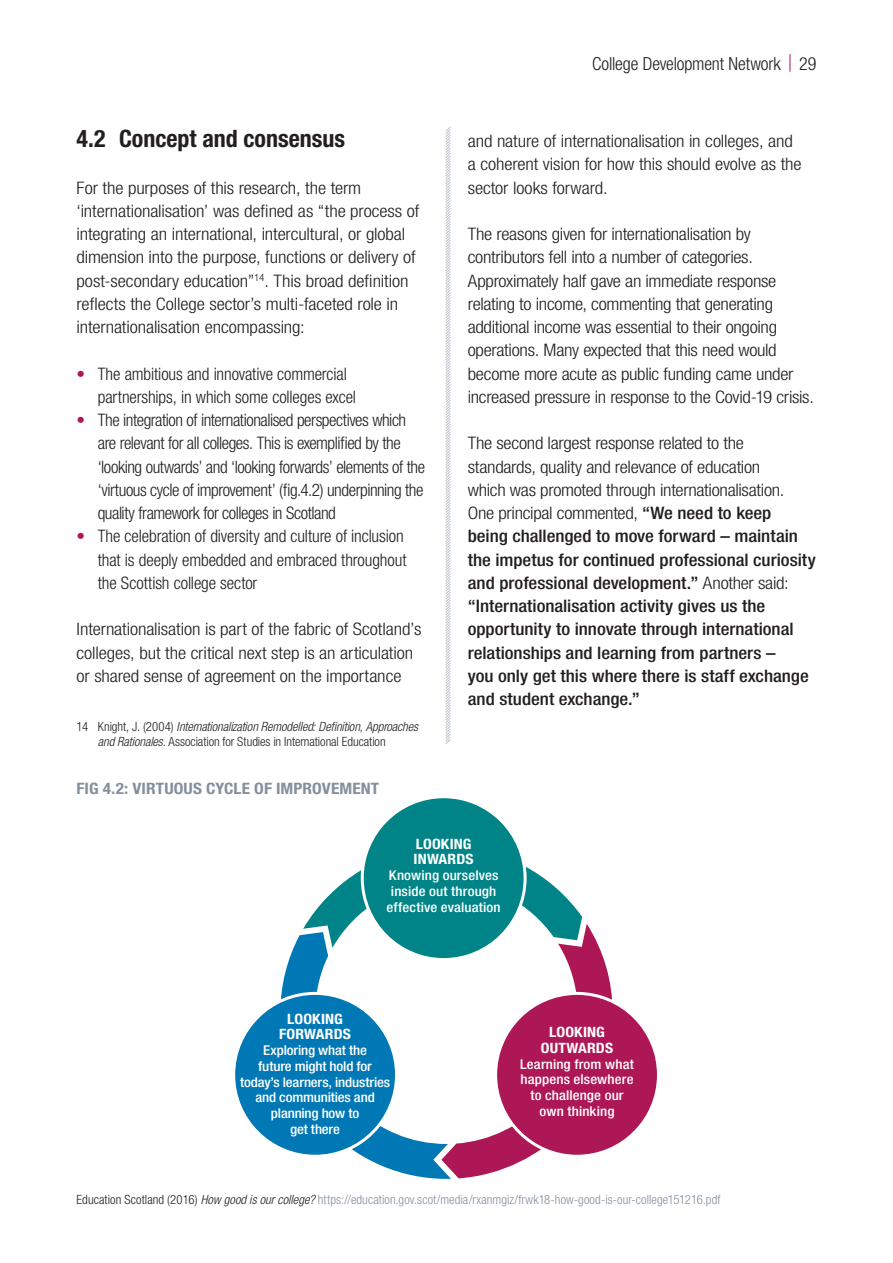
<style>
.page{position:relative;width:893px;height:1263px;background:#fff}
.page>*{position:absolute;margin:0;border:0;box-sizing:border-box;transform-origin:0 0}
.Subheading{font:700 condensed 24px "Helvetica Neue LT Std";color:#231f20}
.t1{font:300 condensed 18px "Helvetica Neue LT Std";letter-spacing:-.01em;color:#231f20}
.Body{font:300 condensed 17.25px/23.2px "Helvetica Neue LT Std";letter-spacing:-.01em;color:#231f20;scale:1.1 1}
.Body-2{font:500 condensed 17.25px/23.2px "Helvetica Neue LT Std";color:#231f20;scale:1.1 1}
.Bullets{font:300 condensed 17.25px/23.2px "Helvetica Neue LT Std";letter-spacing:-.02em;color:#231f20}
.Table_Heading{font:700 condensed 15.75px "Helvetica Neue LT Std";letter-spacing:.005em;color:#84909c;scale:1.1 1}
.Body-3{font:700 condensed 14.25px/15.8px "Helvetica Neue LT Std";letter-spacing:.01em;color:#fff;text-align:center;scale:1.1 1}
.Body-4{font:500 condensed 13.5px/15.8px "Helvetica Neue LT Std";letter-spacing:.005em;color:#fff;text-align:center;scale:1.1 1}
.Footnote{font:italic 300 condensed 12.75px/15.3px "Helvetica Neue LT Std";letter-spacing:-.005em;color:#231f20}
.Footnote-2{font:300 condensed 12.75px "Helvetica Neue LT Std";letter-spacing:.005em;color:#84909c}
.s1{color:#ae1755}
.s2{font-style:normal}
.s3{font-weight:300}
.s4{color:#231f20}
.s5{font-style:italic;color:#231f20}
</style>
<div class="page">
<svg style="left:789px;top:54px;width:1px;height:17px"></svg>
<svg style="left:445px;top:127px;width:6px;height:617px"></svg>
<svg style="left:281px;top:867px;width:331px;height:312px"></svg>
<div style="left:362px;top:797px;width:163px;height:162px;background:#008487;border-radius:50%"></div>
<div style="left:361px;top:795px;width:166px;height:166px;border:3px solid #fff;border-radius:50%"></div>
<div style="left:234px;top:993px;width:162px;height:163px;background:#0078b6;border-radius:50%"></div>
<div style="left:232px;top:992px;width:166px;height:166px;border:3px solid #fff;border-radius:50%"></div>
<div style="left:496px;top:993px;width:162px;height:163px;background:#ae1755;border-radius:50%"></div>
<div style="left:494px;top:992px;width:166px;height:166px;border:3px solid #fff;border-radius:50%"></div>
<p class="Subheading" style="left:77px;top:124px;width:270px">4.2 Concept and consensus</p>
<p class="Body" style="left:77px;top:176px;width:313px">For the purposes of this research, the term ‘internationalisation’ was defined as “the process of integrating an international, intercultural, or global dimension into the purpose, functions or delivery of post-secondary education”<sup>14</sup>. This broad definition reflects the College sector’s multi-faceted role in internationalisation encompassing:</p>
<p class="Bullets" style="left:98px;top:362px;width:260px;text-indent:-21px"><span class="s1">•</span> The ambitious and innovative commercial partnerships, in which some colleges excel</p>
<p class="Bullets" style="left:98px;top:408px;width:329px;text-indent:-21px"><span class="s1">•</span> The integration of internationalised perspectives which are relevant for all colleges. This is exemplified by the ‘looking outwards’ and ‘looking forwards’ elements of the ‘virtuous cycle of improvement’ (fig.4.2) underpinning the quality framework for colleges in Scotland</p>
<p class="Bullets" style="left:98px;top:524px;width:310px;text-indent:-21px"><span class="s1">•</span> The celebration of diversity and culture of inclusion that is deeply embedded and embraced throughout the Scottish college sector</p>
<p class="Body" style="left:77px;top:617px;width:315px">Internationalisation is part of the fabric of Scotland’s colleges, but the critical next step is an articulation or shared sense of agreement on the importance</p>
<p class="Footnote" style="left:98px;top:719px;width:322px;text-indent:-21px"><span class="s2">14 Knight, J. (2004)</span> Internationalization Remodelled: Definition, Approaches and Rationales. <span class="s2">Association for Studies in International Education</span></p>
<p class="Table_Heading" style="left:77px;top:778px;width:277px">FIG 4.2: VIRTUOUS CYCLE OF IMPROVEMENT</p>
<p class="t1" style="left:592px;top:53px;width:226px">College Development Network 29</p>
<p class="Body" style="left:468px;top:129px;width:305px">and nature of internationalisation in colleges, and a coherent vision for how this should evolve as the sector looks forward.</p>
<p class="Body" style="left:468px;top:222px;width:316px">The reasons given for internationalisation by contributors fell into a number of categories.<br>Approximately half gave an immediate response relating to income, commenting that generating additional income was essential to their ongoing operations. Many expected that this need would become more acute as public funding came under increased pressure in response to the Covid-19 crisis.</p>
<p class="Body-2" style="left:468px;top:431px;width:318px"><span class="s3">The second largest response related to the standards, quality and relevance of education<br>which was promoted through internationalisation.<br>One principal commented,</span> “We need to keep<br>being challenged to move forward – maintain the impetus for continued professional curiosity and professional development.” <span class="s3">Another said: </span>“Internationalisation activity gives us the opportunity to innovate through international relationships and learning from partners –<br>you only get this where there is staff exchange and student exchange.”</p>
<p class="Body-3" style="left:414px;top:835px;width:56px;text-align:left">LOOKING<br>INWARDS</p>
<p class="Body-4" style="left:387px;top:867px;width:105px">Knowing ourselves inside out through effective evaluation</p>
<p class="Body-3" style="left:279px;top:1010px;width:67px">LOOKING<br>FORWARDS</p>
<p class="Body-4" style="left:240px;top:1042px;width:138px">Exploring what the<br>future might hold for today’s learners, industries and communities and planning how to<br>get there</p>
<p class="Body-3" style="left:541px;top:1024px;width:67px">LOOKING<br>OUTWARDS</p>
<p class="Body-4" style="left:520px;top:1056px;width:105px">Learning from what happens elsewhere to challenge our own thinking</p>
<p class="Footnote-2" style="left:77px;top:1192px;width:646px"><span class="s4">Education Scotland (2016)</span> <span class="s5">How good is our college?</span> https://education.gov.scot/media/rxanmgiz/frwk18-how-good-is-our-college151216.pdf</p>
</div>
